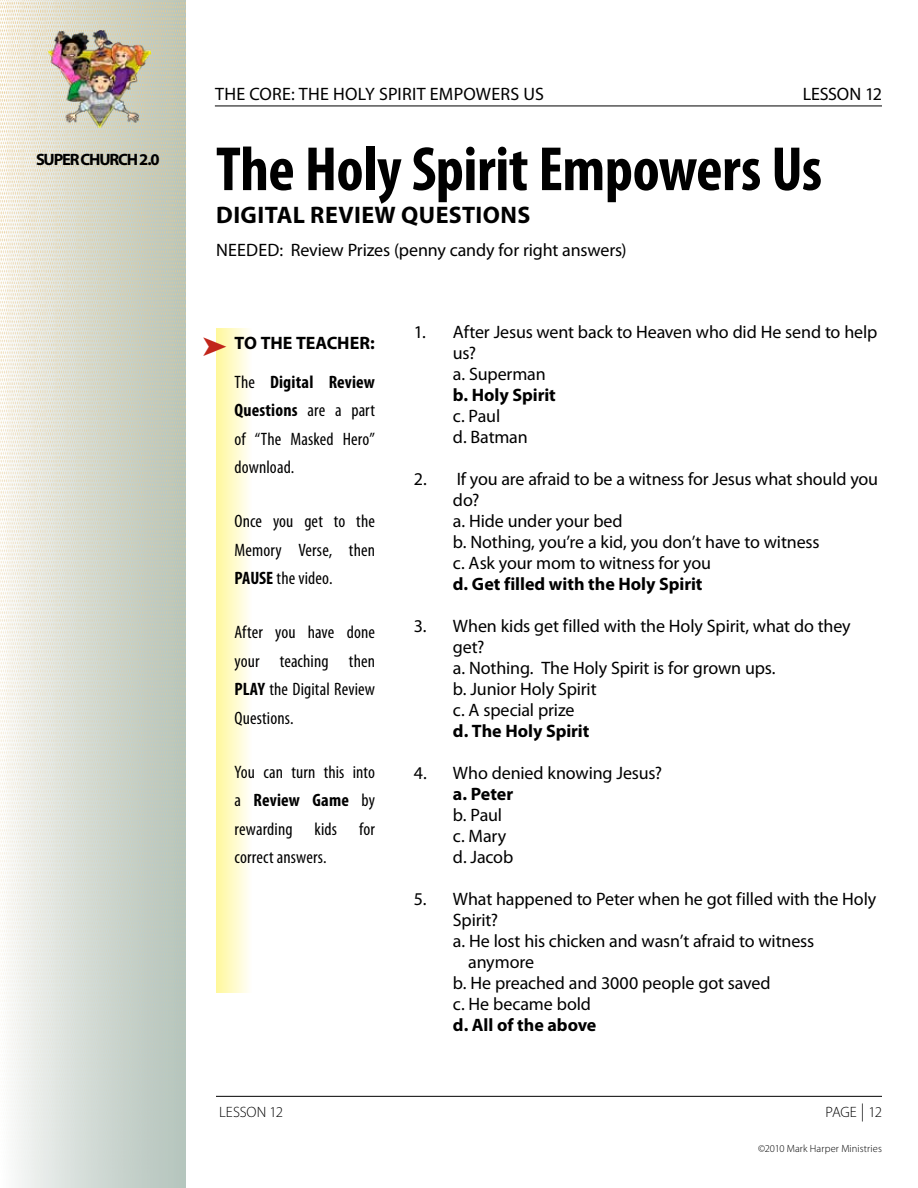
<style>
.page{position:relative;width:918px;height:1188px;background:#fff}
.page>*{position:absolute;margin:0;border:0;box-sizing:border-box;transform-origin:0 0}
.t1{font:700 condensed 63px "Myriad Pro";letter-spacing:-.01em;color:#000}
.t2{font:700 24px "Myriad Pro";letter-spacing:.015em;color:#000}
.t3{font:18px/21px "Myriad Pro";letter-spacing:-.005em;color:#000}
.t4{font:condensed 18px/28.5px "Myriad Pro";letter-spacing:.005em;color:#000;text-align:justify}
.t5{font:700 18px/39px "Myriad Pro";letter-spacing:-.005em;color:#000;text-align:right}
.t6{font:18px "Myriad Pro";letter-spacing:.015em;color:#000}
.t7{font:700 16.5px "Myriad Pro";letter-spacing:-.075em;color:#000}
.t8{font:300 15px "Myriad Pro";letter-spacing:-.01em;color:#000}
.t9{font:300 10.5px "Myriad Pro";letter-spacing:.01em;color:#000}
.s1{color:#c1261b}
.s2{font-weight:400;font-stretch:condensed}
.s3{font-stretch:condensed}
.s4{font-weight:700}
.s5{font-size:18px}
</style>
<div class="page">
<hr style="left:216px;top:1096px;width:666px;height:1px;background:#000">
<hr style="left:215px;top:106px;width:667px;height:1px;background:#000">
<img style="left:0;top:0;width:185px;height:1188px">
<img style="left:48px;top:30px;width:103px;height:97px">
<svg style="left:216px;top:328px;width:33px;height:665px"></svg>
<p class="t6" style="left:215px;top:83px;width:330px">The Core: the holy spirit empowers us</p>
<p class="t3" style="left:803px;top:83px;width:10px">LESSO</p>
<p class="t3" style="left:849px;top:83px;width:34px">N 12</p>
<p class="t7" style="left:36px;top:149px;width:125px">SUPER CHURCH 2.0</p>
<h1 class="t1" style="left:216px;top:130px;width:608px">The Holy Spirit Empowers Us</h1>
<h2 class="t2" style="left:216px;top:199px;width:153px">DIGITAL Review</h2>
<h2 class="t2" style="left:401px;top:199px;width:33px">Questions</h2>
<p class="t3" style="left:216px;top:239px;width:23px">Needed</p>
<p class="t3" style="left:279px;top:239px;width:349px">: Review Prizes (penny candy for right answers)</p>
<p class="t5" style="left:203px;top:322px;width:174px"><span class="s1">➤</span> TO THE TEACHER:<br><span class="s2">The</span> <span class="s3">Digital Review</span></p>
<p class="t4" style="left:235px;top:396px;width:142px"><span class="s4">Questions</span> are a part of “The Masked Hero” download.</p>
<p class="t4" style="left:235px;top:507px;width:142px">Once you get to the Memory Verse, then <span class="s4">PAUSE</span> the video.</p>
<p class="t4" style="left:235px;top:618px;width:142px">After you have done your teaching then <span class="s4">PLAY</span> the Digital Review Questions.</p>
<p class="t4" style="left:235px;top:757px;width:142px">You can turn this into a <span class="s4">Review Game</span> by rewarding kids for correct answers.</p>
<p class="t3" style="left:453px;top:321px;width:426px;text-indent:-39px">1. After Jesus went back to Heaven who did He send to help us?<br>a. Superman</p>
<p class="t5" style="left:453px;top:374px;width:104px">b. Holy Spirit</p>
<p class="t3" style="left:453px;top:405px;width:76px">c. Paul<br>d. Batman</p>
<p class="t3" style="left:453px;top:468px;width:427px;text-indent:-39px">2. If you are afraid to be a witness for Jesus what should you do?<br>a. Hide under your bed<br>b. Nothing, you’re a kid, you don’t have to witness<br>c. Ask your mom to witness for you</p>
<p class="t5" style="left:453px;top:563px;width:251px">d. Get filled with the Holy Spirit</p>
<p class="t3" style="left:453px;top:615px;width:399px;text-indent:-39px">3. When kids get filled with the Holy Spirit, what do they get?<br>a. Nothing. The Holy Spirit is for grown ups.<br>b. Junior Holy Spirit<br>c. A special prize</p>
<p class="t5" style="left:453px;top:710px;width:138px">d. The Holy Spirit</p>
<p class="t3" style="left:414px;top:762px;width:250px">4. Who denied knowing Jesus?</p>
<p class="t5" style="left:453px;top:773px;width:62px">a. Peter</p>
<p class="t3" style="left:453px;top:804px;width:62px">b. Paul c. Mary d. Jacob</p>
<p class="t3" style="left:414px;top:888px;width:464px">5. What happened to Peter when he got filled with the Holy</p>
<p class="t3" style="left:453px;top:909px;width:47px">Spirit?</p>
<p class="t3" style="left:453px;top:930px;width:363px">a. He lost his chicken and wasn’t afraid to witness</p>
<p class="t3" style="left:468px;top:951px;width:67px">anymore</p>
<p class="t3" style="left:453px;top:972px;width:319px">b. He preached and 3000 people got saved</p>
<p class="t3" style="left:453px;top:993px;width:140px">c. He became bold</p>
<p class="t5" style="left:453px;top:1004px;width:145px">d. All of the above</p>
<p class="t8" style="left:219px;top:1103px;width:65px">LESSON 12</p>
<p class="t8" style="left:826px;top:1103px;width:58px">PAGE <span class="s5">|</span> 12</p>
<p class="t9" style="left:758px;top:1142px;width:125px">©2010 Mark Harper Ministries</p>
</div>
